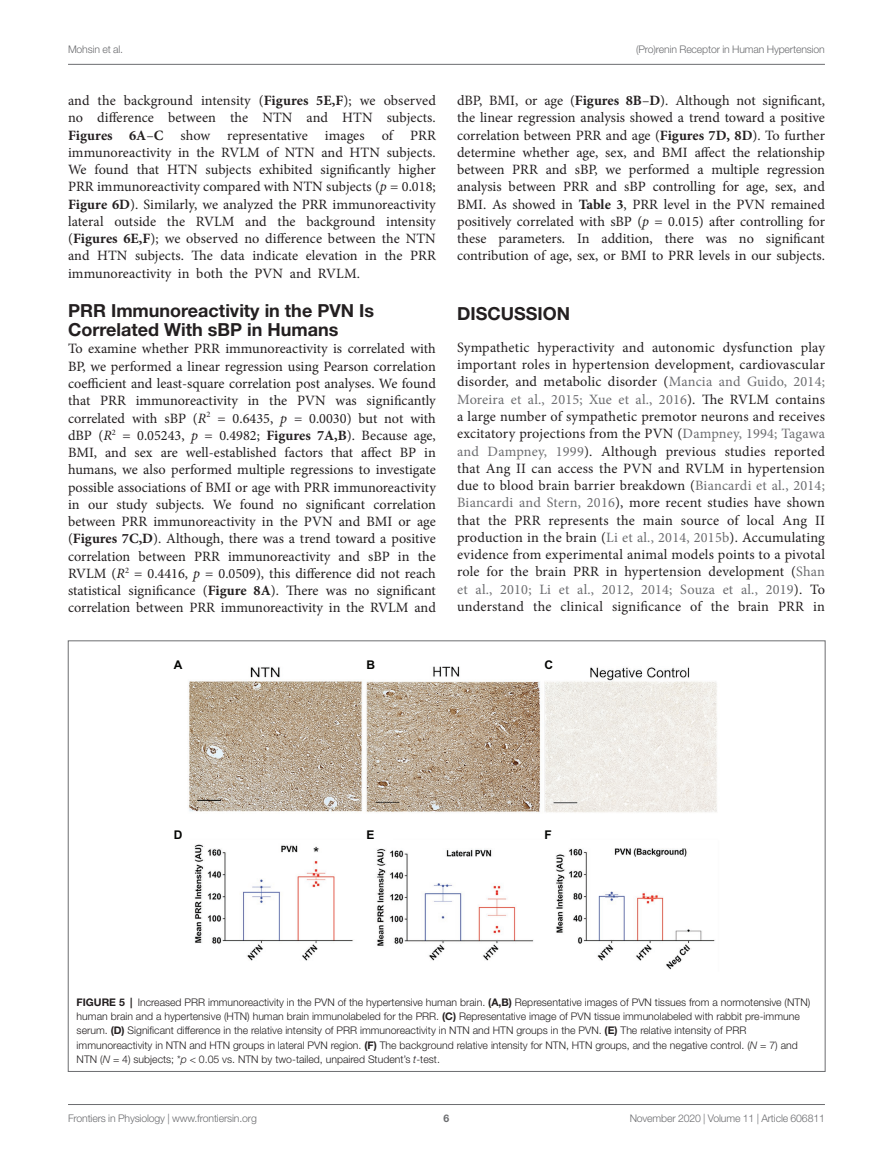
<style>
.page{position:relative;width:893px;height:1170px;background:#fff}
.page>*{position:absolute;margin:0;border:0;box-sizing:border-box;transform-origin:0 0}
.HEAD_2{font:700 18px/18.8px "Helvetica Neue LT Std";color:#231f20}
.HEAD_1{font:700 18px "Helvetica Neue LT Std";color:#231f20}
.TEXT_FLUSH{font:14.25px/17.2px "Minion Pro";letter-spacing:.005em;color:#231f20;text-align:justify}
.t1{font:700 12px "Arial";color:#040503}
.FIG_LEG{font:300 10.5px/14.2px "Helvetica Neue LT Std";color:#231f20}
.t2{font:300 10.5px "Helvetica Neue LT Std";letter-spacing:-.015em;color:#6c6d70}
.t3{font:700 10.5px "Helvetica Neue LT Std";color:#6c6d70}
.s1{font-weight:700}
.s2{font-style:italic}
.s3{color:#6c6d70}
</style>
<div class="page">
<hr style="left:68px;top:64px;width:757px;height:1px;background:#6c6d70">
<hr style="left:68px;top:1104px;width:757px;height:1px;background:#6c6d70">
<img style="left:189px;top:666px;width:528px;height:304px">
<p class="t2" style="left:68px;top:42px;width:57px">Mohsin et al.</p>
<p class="t2" style="left:636px;top:42px;width:190px">(Pro)renin Receptor in Human Hypertension</p>
<p class="TEXT_FLUSH" style="left:68px;top:92px;width:369px">and the background intensity (<span class="s1">Figures 5E,F</span>); we observed no difference between the NTN and HTN subjects.<br><span class="s1">Figures 6A</span>–<span class="s1">C</span> show representative images of PRR immunoreactivity in the RVLM of NTN and HTN subjects.<br>We found that HTN subjects exhibited significantly higher PRR immunoreactivity compared with NTN subjects (<span class="s2">p</span> = 0.018; <span class="s1">Figure 6D</span>). Similarly, we analyzed the PRR immunoreactivity lateral outside the RVLM and the background intensity (<span class="s1">Figures 6E,F</span>); we observed no difference between the NTN and HTN subjects. The data indicate elevation in the PRR immunoreactivity in both the PVN and RVLM.</p>
<p class="HEAD_2" style="left:68px;top:301px;width:307px">PRR Immunoreactivity in the PVN Is<br>Correlated With sBP in Humans</p>
<p class="TEXT_FLUSH" style="left:68px;top:340px;width:369px">To examine whether PRR immunoreactivity is correlated with BP, we performed a linear regression using Pearson correlation coefficient and least-square correlation post analyses. We found that PRR immunoreactivity in the PVN was significantly correlated with sBP (<span class="s2">R</span><sup>2</sup> = 0.6435, <span class="s2">p</span> = 0.0030) but not with dBP (<span class="s2">R</span><sup>2</sup> = 0.05243, <span class="s2">p</span> = 0.4982; <span class="s1">Figures 7A,B</span>). Because age, BMI, and sex are well-established factors that affect BP in humans, we also performed multiple regressions to investigate possible associations of BMI or age with PRR immunoreactivity in our study subjects. We found no significant correlation between PRR immunoreactivity in the PVN and BMI or age (<span class="s1">Figures 7C,D</span>). Although, there was a trend toward a positive correlation between PRR immunoreactivity and sBP in the RVLM (<span class="s2">R</span><sup>2</sup> = 0.4416, <span class="s2">p</span> = 0.0509), this difference did not reach statistical significance (<span class="s1">Figure 8A</span>). There was no significant correlation between PRR immunoreactivity in the RVLM and</p>
<p class="TEXT_FLUSH" style="left:457px;top:92px;width:369px">dBP, BMI, or age (<span class="s1">Figures 8B</span>–<span class="s1">D</span>). Although not significant, the linear regression analysis showed a trend toward a positive correlation between PRR and age (<span class="s1">Figures 7D, 8D</span>). To further determine whether age, sex, and BMI affect the relationship between PRR and sBP, we performed a multiple regression analysis between PRR and sBP controlling for age, sex, and BMI. As showed in <span class="s1">Table 3</span>, PRR level in the PVN remained positively correlated with sBP (<span class="s2">p</span> = 0.015) after controlling for these parameters. In addition, there was no significant contribution of age, sex, or BMI to PRR levels in our subjects.</p>
<p class="HEAD_1" style="left:457px;top:303px;width:115px">DISCUSSION</p>
<p class="TEXT_FLUSH" style="left:457px;top:339px;width:369px">Sympathetic hyperactivity and autonomic dysfunction play important roles in hypertension development, cardiovascular disorder, and metabolic disorder (<span class="s3">Mancia and Guido, 2014; Moreira et al., 2015; Xue et al., 2016</span>). The RVLM contains a large number of sympathetic premotor neurons and receives excitatory projections from the PVN (<span class="s3">Dampney, 1994; Tagawa and Dampney, 1999</span>). Although previous studies reported that Ang II can access the PVN and RVLM in hypertension due to blood brain barrier breakdown (<span class="s3">Biancardi et al., 2014; Biancardi and Stern, 2016</span>), more recent studies have shown that the PRR represents the main source of local Ang II production in the brain (<span class="s3">Li et al., 2014, 2015b</span>). Accumulating evidence from experimental animal models points to a pivotal role for the brain PRR in hypertension development (<span class="s3">Shan et al., 2010; Li et al., 2012, 2014; Souza et al., 2019</span>). To understand the clinical significance of the brain PRR in</p>
<p class="t1" style="left:174px;top:656px;width:10px">A</p>
<p class="t1" style="left:367px;top:656px;width:10px">B</p>
<p class="t1" style="left:544px;top:656px;width:10px">C</p>
<p class="t1" style="left:174px;top:826px;width:10px">D</p>
<p class="t1" style="left:367px;top:826px;width:10px">E</p>
<p class="t1" style="left:544px;top:826px;width:9px">F</p>
<p class="FIG_LEG" style="left:77px;top:994px;width:735px"><span class="s1">FIGURE 5 |</span> Increased PRR immunoreactivity in the PVN of the hypertensive human brain. <span class="s1">(A,B)</span> Representative images of PVN tissues from a normotensive (NTN) human brain and a hypertensive (HTN) human brain immunolabeled for the PRR. <span class="s1">(C)</span> Representative image of PVN tissue immunolabeled with rabbit pre-immune serum. <span class="s1">(D)</span> Significant difference in the relative intensity of PRR immunoreactivity in NTN and HTN groups in the PVN. <span class="s1">(E)</span> The relative intensity of PRR immunoreactivity in NTN and HTN groups in lateral PVN region. <span class="s1">(F)</span> The background relative intensity for NTN, HTN groups, and the negative control. (<span class="s2">N</span> = 7) and NTN (<span class="s2">N</span> = 4) subjects; *<span class="s2">p</span> &lt; 0.05 vs. NTN by two-tailed, unpaired Student’s <span class="s2">t</span>-test.</p>
<p class="t2" style="left:68px;top:1111px;width:190px">Frontiers in Physiology | www.frontiersin.org</p>
<p class="t3" style="left:444px;top:1111px;width:7px">6</p>
<p class="t2" style="left:630px;top:1111px;width:197px">November 2020 | Volume 11 | Article 606811</p>
</div>
